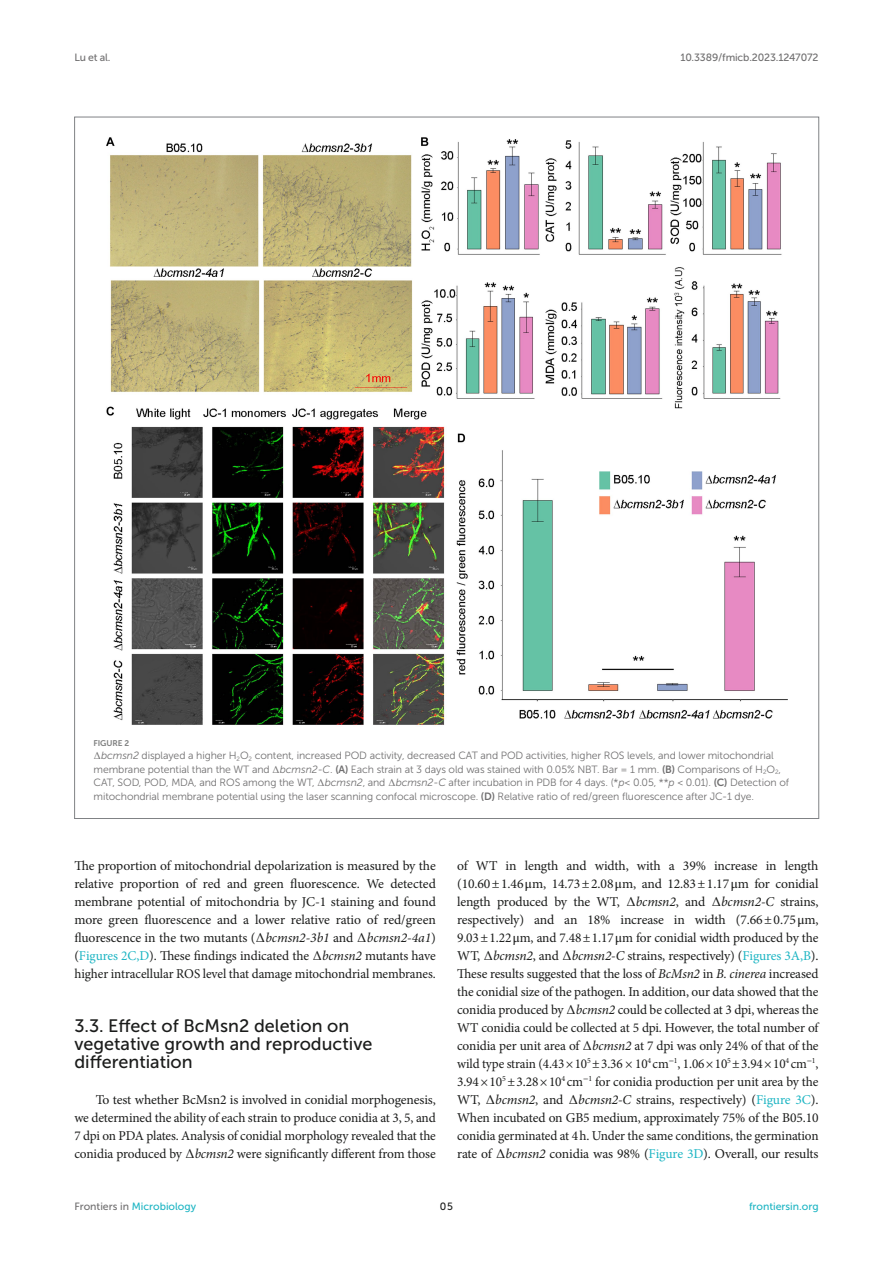
<style>
.page{position:relative;width:893px;height:1263px;background:#fff}
.page>*{position:absolute;margin:0;border:0;box-sizing:border-box;transform-origin:0 0}
.HEAD_2{font:18px/18px "Museo Sans 500";color:#1b1c1b}
.TEXT_FLUSH{font:13.5px/18px "Minion Pro";letter-spacing:-.01em;color:#1b1c1b;text-align:justify}
.FIG_LEG{font:10.5px/13.5px "Museo Sans 300";letter-spacing:-.01em;color:#706f70}
.t1{font:10.5px "Museo Sans 500";color:#1db5c3}
.t2{font:10.5px "Museo Sans 500";letter-spacing:-.015em;color:#706f70}
.t3{font:10.5px "Museo Sans 500";color:#1b1c1b}
.FIG_HD{font:8.25px "Museo Sans 700";letter-spacing:-.01em;color:#7e7f7f}
.s1{font-family:"STIX General"}
.s2{font-style:italic}
.s3{font-family:"Museo Sans 700"}
.s4{color:#1db5c3}
.s5{color:#706f70}
</style>
<div class="page">
<img style="left:106px;top:137px;width:682px;height:588px">
<p class="t2" style="left:74px;top:51px;width:38px">Lu et al.</p>
<p class="t2" style="left:680px;top:51px;width:140px">10.3389/fmicb.2023.1247072</p>
<p class="FIG_HD" style="left:94px;top:738px;width:37px">FIGURE 2</p>
<p class="FIG_LEG" style="left:94px;top:749px;width:697px"><span class="s1">∆</span><span class="s2">bcmsn2</span> displayed a higher H<sub>2</sub>O<sub>2</sub> content, increased POD activity, decreased CAT and POD activities, higher ROS levels, and lower mitochondrial membrane potential than the WT and <span class="s1">∆</span><span class="s2">bcmsn2-C</span>. <span class="s3">(A)</span> Each strain at 3 days old was stained with 0.05% NBT. Bar = 1 mm. <span class="s3">(B)</span> Comparisons of H<sub>2</sub>O<sub>2</sub>, CAT, SOD, POD, MDA, and ROS among the WT, <span class="s1">∆</span><span class="s2">bcmsn2</span>, and <span class="s1">∆</span><span class="s2">bcmsn2-C</span> after incubation in PDB for 4 days. (*<span class="s2">p</span>&lt; 0.05, **<span class="s2">p</span> &lt; 0.01). <span class="s3">(C)</span> Detection of mitochondrial membrane potential using the laser scanning confocal microscope. <span class="s3">(D)</span> Relative ratio of red/green fluorescence after JC-1 dye.</p>
<p class="TEXT_FLUSH" style="left:74px;top:857px;width:363px">The proportion of mitochondrial depolarization is measured by the relative proportion of red and green fluorescence. We detected membrane potential of mitochondria by JC-1 staining and found more green fluorescence and a lower relative ratio of red/green fluorescence in the two mutants (<span class="s1">∆</span><span class="s2">bcmsn2-3b1</span> and <span class="s1">∆</span><span class="s2">bcmsn2-4a1</span>) (<span class="s4">Figures 2C,D</span>). These findings indicated the <span class="s1">∆</span><span class="s2">bcmsn2</span> mutants have higher intracellular ROS level that damage mitochondrial membranes.</p>
<p class="HEAD_2" style="left:74px;top:1017px;width:299px">3.3. Effect of BcMsn2 deletion on vegetative growth and reproductive differentiation</p>
<p class="TEXT_FLUSH" style="left:74px;top:1091px;width:363px;text-indent:21px">To test whether BcMsn2 is involved in conidial morphogenesis, we determined the ability of each strain to produce conidia at 3, 5, and 7 dpi on PDA plates. Analysis of conidial morphology revealed that the conidia produced by <span class="s1">∆</span><span class="s2">bcmsn2</span> were significantly different from those</p>
<p class="TEXT_FLUSH" style="left:457px;top:857px;width:363px">of WT in length and width, with a 39% increase in length (10.60±1.46<span class="s1">μ</span>m, 14.73±2.08<span class="s1">μ</span>m, and 12.83±1.17<span class="s1">μ</span>m for conidial length produced by the WT, <span class="s1">∆</span><span class="s2">bcmsn2</span>, and <span class="s1">∆</span><span class="s2">bcmsn2-C</span> strains, respectively) and an 18% increase in width (7.66±0.75<span class="s1">μ</span>m, 9.03±1.22<span class="s1">μ</span>m, and 7.48±1.17<span class="s1">μ</span>m for conidial width produced by the WT, <span class="s1">∆</span><span class="s2">bcmsn2</span>, and <span class="s1">∆</span><span class="s2">bcmsn2-C</span> strains, respectively) (<span class="s4">Figures 3A,B</span>).<br>These results suggested that the loss of <span class="s2">BcMsn2</span> in <span class="s2">B. cinerea</span> increased the conidial size of the pathogen. In addition, our data showed that the conidia produced by <span class="s1">∆</span><span class="s2">bcmsn2</span> could be collected at 3 dpi, whereas the WT conidia could be collected at 5 dpi. However, the total number of conidia per unit area of <span class="s1">∆</span><span class="s2">bcmsn2</span> at 7 dpi was only 24% of that of the wild type strain (4.43×10<sup>5</sup> ±3.36 × 10<sup>4</sup> cm<sup>−</sup><sup>1</sup>, 1.06×10<sup>5</sup> ±3.94×10<sup>4</sup> cm<sup>−</sup><sup>1</sup>, 3.94×10<sup>5</sup> ±3.28×10<sup>4</sup> cm<sup>−</sup><sup>1</sup> for conidia production per unit area by the WT, <span class="s1">∆</span><span class="s2">bcmsn2</span>, and <span class="s1">∆</span><span class="s2">bcmsn2-C</span> strains, respectively) (<span class="s4">Figure 3C</span>).<br>When incubated on GB5 medium, approximately 75% of the B05.10 conidia germinated at 4h. Under the same conditions, the germination rate of <span class="s1">∆</span><span class="s2">bcmsn2</span> conidia was 98% (<span class="s4">Figure 3D</span>). Overall, our results</p>
<p class="t1" style="left:74px;top:1200px;width:123px"><span class="s5">Frontiers in</span> Microbiology</p>
<p class="t3" style="left:440px;top:1200px;width:14px">05</p>
<p class="t1" style="left:749px;top:1200px;width:71px">frontiersin.org</p>
</div>
